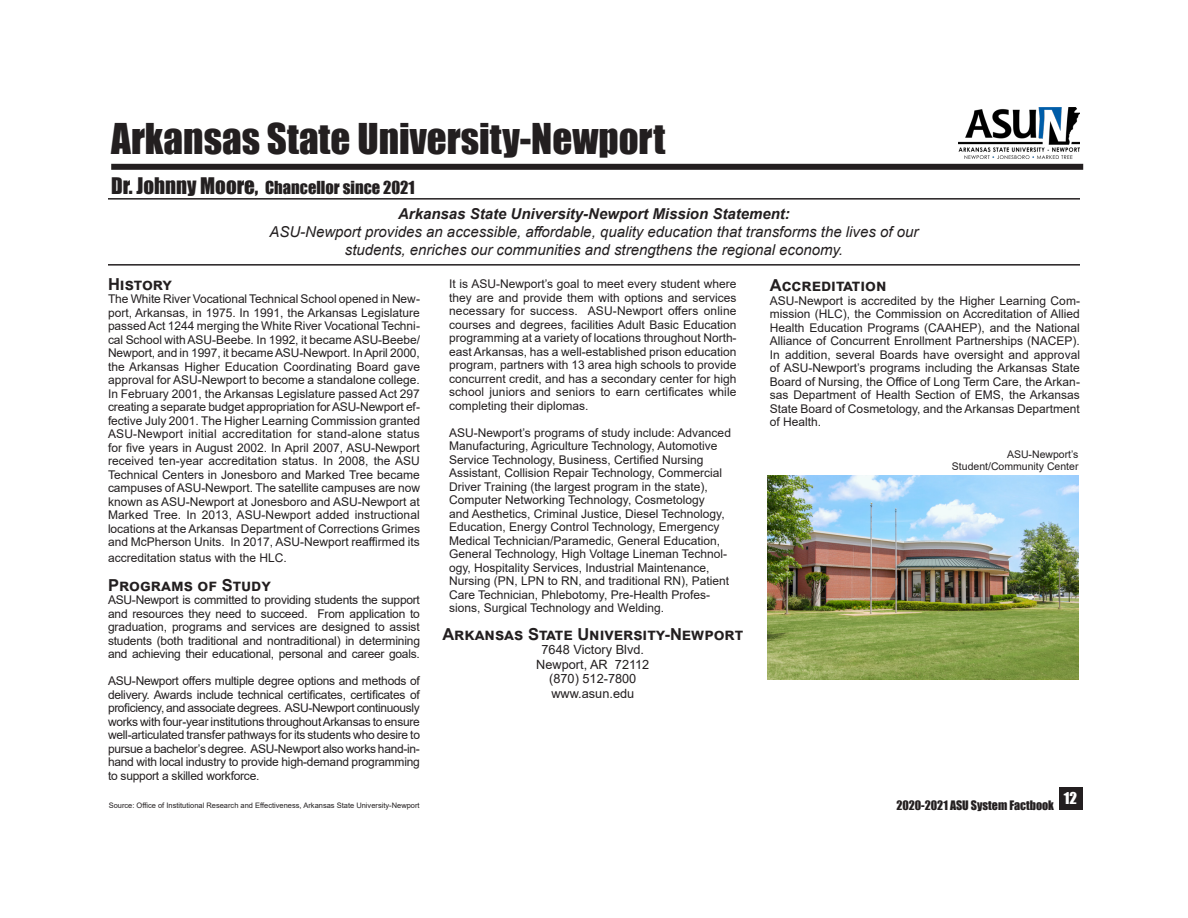
<style>
.page{position:relative;width:1188px;height:918px;background:#fff}
.page>*{position:absolute;margin:0;border:0;box-sizing:border-box;transform-origin:0 0}
.t1{font:39px "Impact";color:#231f20}
.Body_Text_3{font:700 16.5px "Arial";color:#231f20}
.t2{font:16.5px "Impact";color:#231f20}
.t3{font:italic 15px "Arial";color:#231f20}
.t4{font:italic 700 15px "Arial";color:#231f20}
.t5{font:15px "Impact";color:#fff}
.Body_Text_3-2{font:12.75px "Arial";color:#231f20}
.Body_Text_3-3{font:12px/13.5px "Arial";color:#231f20;text-align:justify}
.t6{font:12px "Impact";color:#231f20}
.t7{font:10.5px "Arial";color:#231f20}
.t8{font:7.5px "Arial";color:#231f20}
.s1{font-size:21px}
</style>
<div class="page">
<div style="left:1059px;top:788px;width:24px;height:22px;background:#231f20"></div>
<div style="left:111px;top:164px;width:972px;height:6px;background:#231f20"></div>
<hr style="left:108px;top:264px;width:972px;height:2px;background:#231f20">
<hr style="left:108px;top:198px;width:972px;height:2px;background:#231f20">
<img style="left:959px;top:107px;width:121px;height:52px">
<img style="left:767px;top:475px;width:312px;height:205px">
<p class="t1" style="left:111px;top:108px;width:556px">Arkansas State University-Newport</p>
<p class="t2" style="left:111px;top:175px;width:305px"><span class="s1">Dr. Johnny Moore,</span> Chancellor since 2021</p>
<p class="t4" style="left:398px;top:204px;width:393px">Arkansas State University-Newport Mission Statement:</p>
<p class="t3" style="left:269px;top:223px;width:651px">ASU-Newport provides an accessible, affordable, quality education that transforms the lives of our</p>
<p class="t3" style="left:345px;top:241px;width:500px">students, enriches our communities and strengthens the regional economy.</p>
<p class="Body_Text_3" style="left:108px;top:272px;width:65px">History</p>
<p class="Body_Text_3-3" style="left:108px;top:292px;width:314px">The White River Vocational Technical School opened in New&shy;port, Arkansas, in 1975. In 1991, the Arkansas Legislature passed Act 1244 merging the White River Vocational Techni&shy;cal School with ASU-Beebe. In 1992, it became ASU-Beebe/ Newport, and in 1997, it became ASU-Newport. In April 2000, the Arkansas Higher Education Coordinating Board gave approval for ASU-Newport to become a standalone college.<br>In February 2001, the Arkansas Legislature passed Act 297 creating a separate budget appropriation for ASU-Newport ef&shy;fective July 2001. The Higher Learning Commission granted ASU-Newport initial accreditation for stand-alone status for five years in August 2002. In April 2007, ASU-Newport received ten-year accreditation status. In 2008, the ASU Technical Centers in Jonesboro and Marked Tree became campuses of ASU-Newport. The satellite campuses are now known as ASU-Newport at Jonesboro and ASU-Newport at Marked Tree. In 2013, ASU-Newport added instructional locations at the Arkansas Department of Corrections Grimes and McPherson Units. In 2017, ASU-Newport reaffirmed its</p>
<p class="Body_Text_3-3" style="left:108px;top:551px;width:180px">accreditation status with the HLC.</p>
<p class="Body_Text_3" style="left:108px;top:573px;width:164px">Programs of Study</p>
<p class="Body_Text_3-3" style="left:108px;top:593px;width:314px">ASU-Newport is committed to providing students the support and resources they need to succeed. From application to graduation, programs and services are designed to assist students (both traditional and nontraditional) in determining and achieving their educational, personal and career goals.</p>
<p class="Body_Text_3-3" style="left:108px;top:674px;width:314px">ASU-Newport offers multiple degree options and methods of delivery. Awards include technical certificates, certificates of proficiency, and associate degrees. ASU-Newport continuously works with four-year institutions throughout Arkansas to ensure well-articulated transfer pathways for its students who desire to pursue a bachelor’s degree. ASU-Newport also works hand-in&shy;hand with local industry to provide high-demand programming to support a skilled workforce.</p>
<p class="t8" style="left:109px;top:800px;width:313px">Source: Office of Institutional Research and Effectiveness, Arkansas State University-Newport</p>
<p class="Body_Text_3-3" style="left:449px;top:277px;width:289px">It is ASU-Newport’s goal to meet every student where they are and provide them with options and services necessary for success. ASU-Newport offers online courses and degrees, facilities Adult Basic Education programming at a variety of locations throughout North&shy;east Arkansas, has a well-established prison education program, partners with 13 area high schools to provide concurrent credit, and has a secondary center for high school juniors and seniors to earn certificates while completing their diplomas.</p>
<p class="Body_Text_3-3" style="left:449px;top:426px;width:283px;text-align:left">ASU-Newport’s programs of study include: Advanced Manufacturing, Agriculture Technology, Automotive Service Technology, Business, Certified Nursing Assistant, Collision Repair Technology, Commercial Driver Training (the largest program in the state), Computer Networking Technology, Cosmetology<br>and Aesthetics, Criminal Justice, Diesel Technology, Education, Energy Control Technology, Emergency Medical Technician/Paramedic, General Education, General Technology, High Voltage Lineman Technol&shy;ogy, Hospitality Services, Industrial Maintenance, Nursing (PN, LPN to RN, and traditional RN), Patient Care Technician, Phlebotomy, Pre-Health Profes&shy;sions, Surgical Technology and Welding.</p>
<p class="Body_Text_3" style="left:442px;top:623px;width:302px">Arkansas State University-Newport</p>
<p class="Body_Text_3-2" style="left:542px;top:641px;width:104px">7648 Victory Blvd.</p>
<p class="Body_Text_3-2" style="left:536px;top:655px;width:115px">Newport, AR 72112</p>
<p class="Body_Text_3-2" style="left:549px;top:670px;width:89px">(870) 512-7800</p>
<p class="Body_Text_3-2" style="left:551px;top:684px;width:84px">www.asun.edu</p>
<p class="Body_Text_3" style="left:770px;top:274px;width:118px">Accreditation</p>
<p class="Body_Text_3-3" style="left:770px;top:293px;width:312px">ASU-Newport is accredited by the Higher Learning Com&shy;mission (HLC), the Commission on Accreditation of Allied Health Education Programs (CAAHEP), and the National Alliance of Concurrent Enrollment Partnerships (NACEP).<br>In addition, several Boards have oversight and approval of ASU-Newport’s programs including the Arkansas State Board of Nursing, the Office of Long Term Care, the Arkan&shy;sas Department of Health Section of EMS, the Arkansas State Board of Cosmetology, and the Arkansas Department of Health.</p>
<p class="t7" style="left:1007px;top:447px;width:73px">ASU-Newport’s</p>
<p class="t7" style="left:952px;top:459px;width:128px">Student/Community Center</p>
<p class="t6" style="left:896px;top:796px;width:159px">2020-2021 ASU System Factbook</p>
<p class="t5" style="left:1064px;top:786px;width:15px">12</p>
</div>
